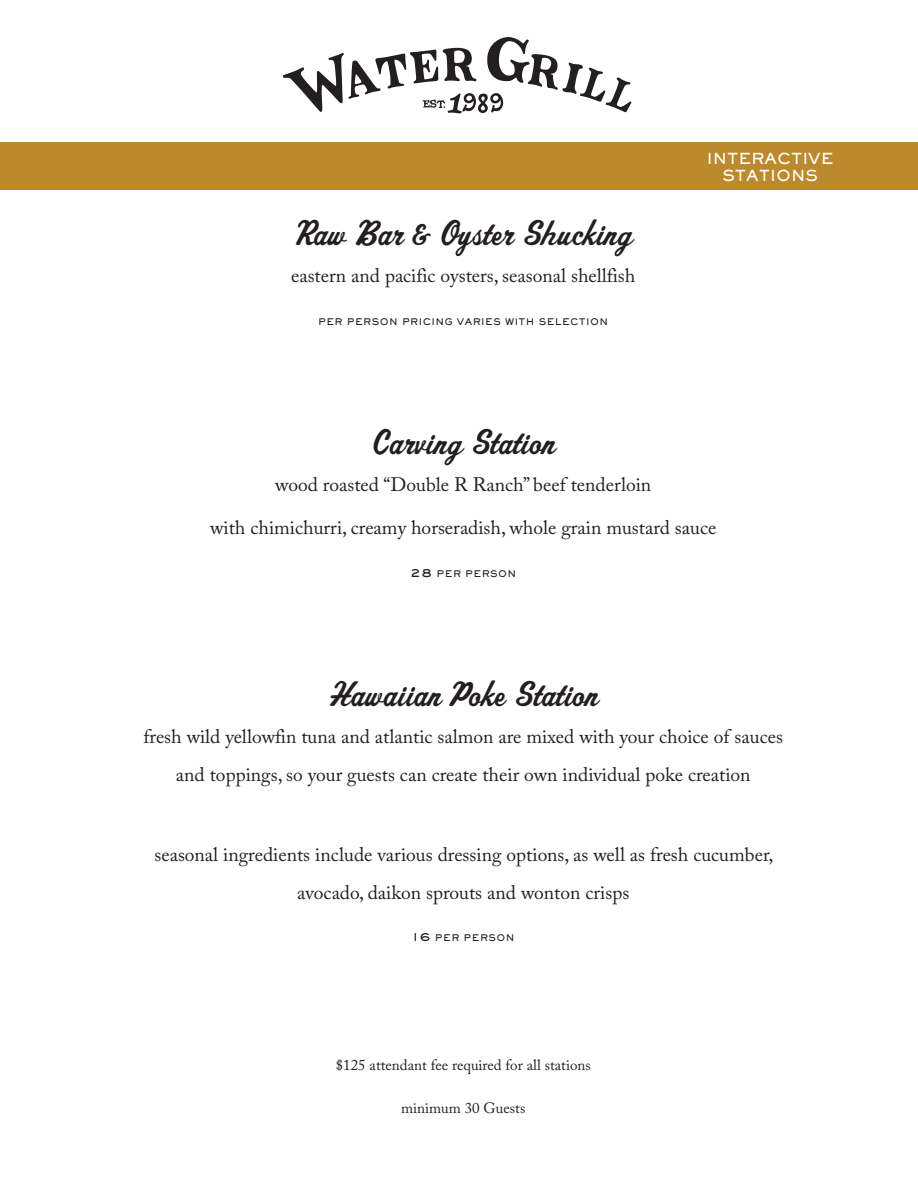
<style>
.page{position:relative;width:918px;height:1188px;background:#fff}
.page>*{position:absolute;margin:0;border:0;box-sizing:border-box;transform-origin:0 0}
.t1{font:36px "Spoleto";color:#231f20}
.t2{font:19.5px/37.5px "Adobe Caslon Pro";color:#231f20;text-align:center}
.t3{font:15px "Adobe Caslon Pro";color:#231f20}
.t4{font:800 15px/16.5px "Sackers Gothic Std";color:#fff;text-align:center}
.t5{font:800 9px "Sackers Gothic Std";letter-spacing:.05em;color:#231f20}
.s1{font-size:12px}
</style>
<div class="page">
<div style="left:0;top:143px;width:918px;height:47px;background:#bc8a2c"></div>
<svg style="left:282px;top:37px;width:350px;height:77px"></svg>
<p class="t1" style="left:294px;top:211px;width:340px">Raw Bar &amp; Oyster Shucking</p>
<p class="t2" style="left:291px;top:257px;width:346px">eastern and pacific oysters, seasonal shellfish</p>
<p class="t5" style="left:318px;top:316px;width:292px">PER PERSON PRICING VARIES WITH SELECTION</p>
<p class="t4" style="left:707px;top:150px;width:128px">INTERACTIVE<br>STATIONS</p>
<p class="t1" style="left:371px;top:420px;width:186px">Carving Station</p>
<p class="t2" style="left:275px;top:466px;width:378px">wood roasted “Double R Ranch” beef tenderloin</p>
<p class="t2" style="left:210px;top:509px;width:508px">with chimichurri, creamy horseradish, whole grain mustard sauce</p>
<p class="t5" style="left:410px;top:568px;width:107px"><span class="s1">28</span> PER PERSON</p>
<p class="t1" style="left:328px;top:672px;width:272px">Hawaiian Poke Station</p>
<p class="t2" style="left:144px;top:718px;width:641px">fresh wild yellowfin tuna and atlantic salmon are mixed with your choice of sauces and toppings, so your guests can create their own individual poke creation</p>
<p class="t2" style="left:154px;top:836px;width:621px">seasonal ingredients include various dressing options, as well as fresh cucumber, avocado, daikon sprouts and wonton crisps</p>
<p class="t5" style="left:412px;top:932px;width:104px"><span class="s1">16</span> PER PERSON</p>
<p class="t3" style="left:336px;top:1056px;width:256px">$125 attendant fee required for all stations</p>
<p class="t3" style="left:401px;top:1099px;width:126px">minimum 30 Guests</p>
</div>
